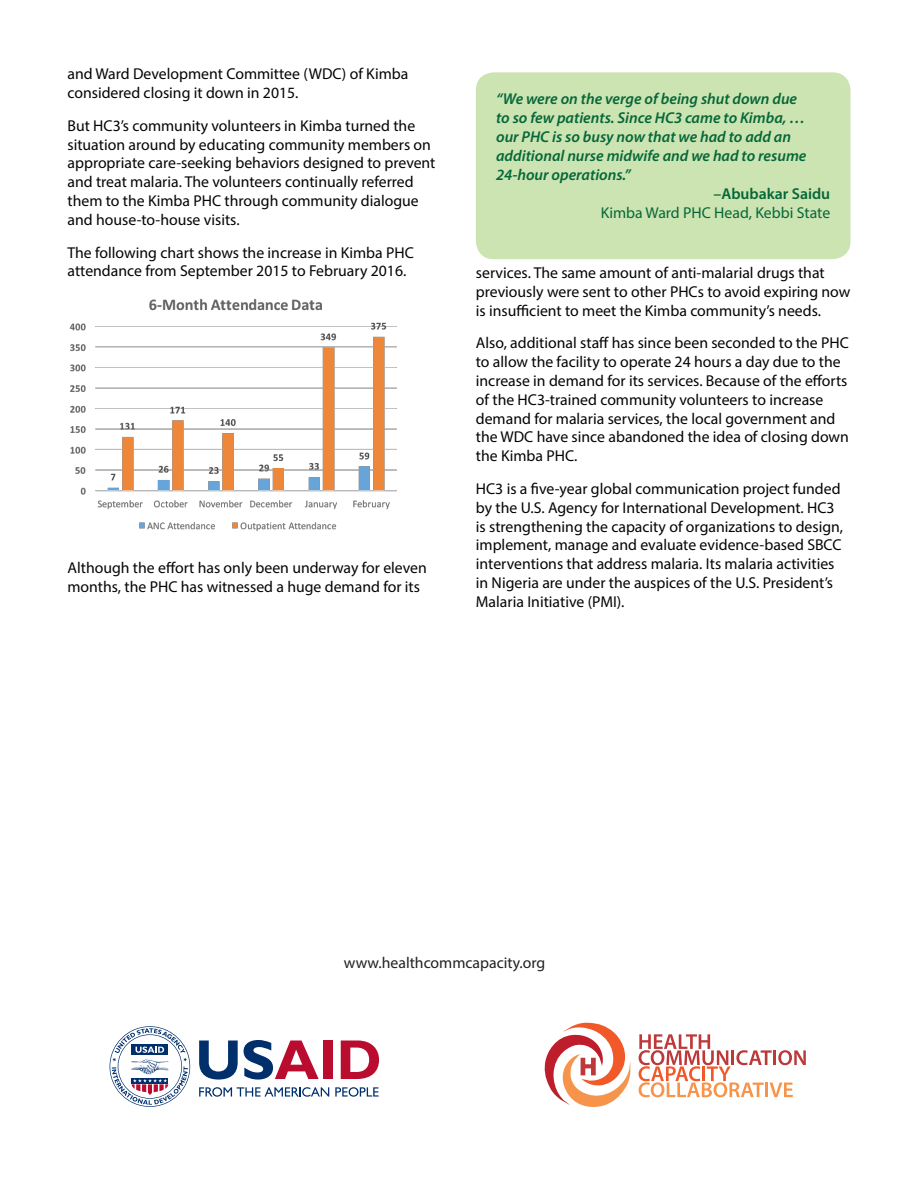
<style>
.page{position:relative;width:918px;height:1188px;background:#fff}
.page>*{position:absolute;margin:0;border:0;box-sizing:border-box;transform-origin:0 0}
.t1{font:15.75px/18.9px "Myriad Pro";color:#040503}
.t2{font:italic 600 15.75px/18.9px "Myriad Pro";color:#056738}
.t3{font:15.75px/18.9px "Myriad Pro";color:#056738;text-align:right}
.t4{font:15.75px "Myriad Pro";color:#231f20}
.s1{font-weight:600}
</style>
<div class="page">
<svg style="left:199px;top:1041px;width:39px;height:39px"></svg>
<svg style="left:199px;top:1087px;width:130px;height:10px"></svg>
<svg style="left:335px;top:1087px;width:44px;height:10px"></svg>
<svg style="left:244px;top:1040px;width:75px;height:40px"></svg>
<div style="left:323px;top:1041px;width:9px;height:38px;background:#ba0c2f"></div>
<svg style="left:341px;top:1041px;width:38px;height:38px"></svg>
<svg style="left:110px;top:1026px;width:80px;height:81px"></svg>
<svg style="left:639px;top:1034px;width:167px;height:63px"></svg>
<svg style="left:545px;top:1023px;width:86px;height:84px"></svg>
<div style="left:476px;top:72px;width:374px;height:187px;background:#cce3b2;border-radius:18px"></div>
<img style="left:69px;top:298px;width:328px;height:233px">
<p class="t1" style="left:68px;top:64px;width:342px">and Ward Development Committee (WDC) of Kimba considered closing it down in 2015.</p>
<p class="t1" style="left:68px;top:116px;width:370px">But HC3’s community volunteers in Kimba turned the situation around by educating community members on appropriate care-seeking behaviors designed to prevent and treat malaria. The volunteers continually referred them to the Kimba PHC through community dialogue and house-to-house visits.</p>
<p class="t1" style="left:68px;top:243px;width:348px">The following chart shows the increase in Kimba PHC attendance from September 2015 to February 2016.</p>
<p class="t1" style="left:68px;top:558px;width:361px">Although the effort has only been underway for eleven months, the PHC has witnessed a huge demand for its</p>
<p class="t2" style="left:496px;top:89px;width:312px">“We were on the verge of being shut down due to so few patients. Since HC3 came to Kimba, … our PHC is so busy now that we had to add an additional nurse midwife and we had to resume 24-hour operations.”</p>
<p class="t3" style="left:601px;top:184px;width:231px"><span class="s1">–Abubakar Saidu<br></span>Kimba Ward PHC Head, Kebbi State</p>
<p class="t1" style="left:476px;top:263px;width:376px">services. The same amount of anti-malarial drugs that previously were sent to other PHCs to avoid expiring now is insufficient to meet the Kimba community’s needs.</p>
<p class="t1" style="left:476px;top:333px;width:375px">Also, additional staff has since been seconded to the PHC to allow the facility to operate 24 hours a day due to the increase in demand for its services. Because of the efforts of the HC3-trained community volunteers to increase demand for malaria services, the local government and the WDC have since abandoned the idea of closing down the Kimba PHC.</p>
<p class="t1" style="left:476px;top:479px;width:369px">HC3 is a five-year global communication project funded by the U.S. Agency for International Development. HC3 is strengthening the capacity of organizations to design, implement, manage and evaluate evidence-based SBCC interventions that address malaria. Its malaria activities in Nigeria are under the auspices of the U.S. President’s Malaria Initiative (PMI).</p>
<p class="t4" style="left:344px;top:953px;width:203px">www.healthcommcapacity.org</p>
</div>
